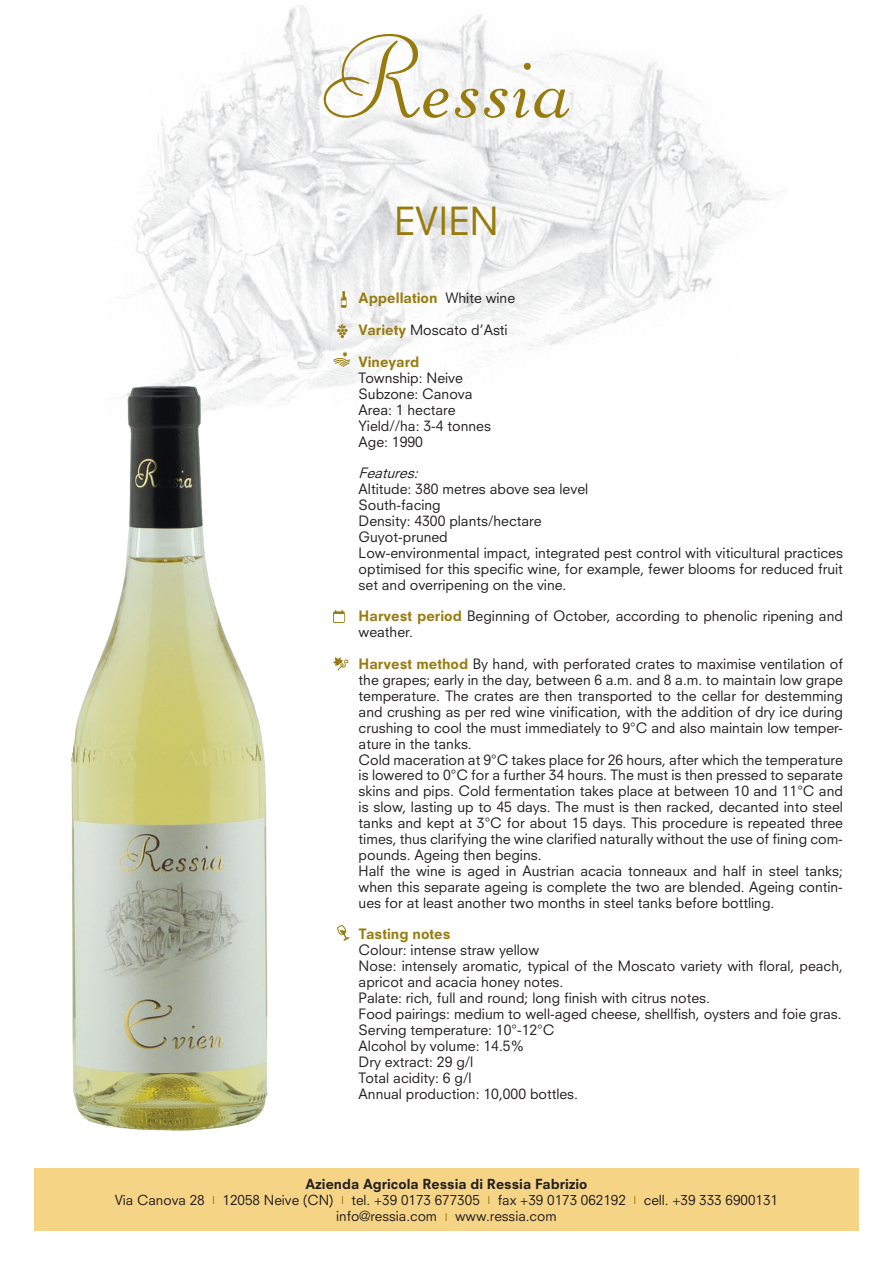
<style>
.page{position:relative;width:893px;height:1263px;background:#fff}
.page>*{position:absolute;margin:0;border:0;box-sizing:border-box;transform-origin:0 0}
.t1{font:37.8px "Neuzeit S";color:#977c0d}
.t2{font:13.95px/15.9px "Neuzeit S";color:#231f20}
.t3{font:800 13.95px "Neuzeit S";color:#977c0d}
.t4{font:italic 13.95px "Neuzeit S";color:#231f20}
.t5{font:13.5px/16.2px "Neuzeit S";color:#231f20;text-align:center}
.s1{font-weight:400;color:#231f20}
.s2{font-weight:800;color:#977c0d}
.s3{font-weight:800}
.s4{font-size:10.5px;color:#977c0d}
</style>
<div class="page">
<img style="left:133px;top:5px;width:638px;height:406px">
<svg style="left:324px;top:34px;width:125px;height:84px"></svg>
<svg style="left:455px;top:89px;width:114px;height:29px"></svg>
<div style="left:524px;top:63px;width:7px;height:7px;background:#977c0d;border-radius:50%"></div>
<div style="left:34px;top:1168px;width:825px;height:63px;background:#f6d485"></div>
<img style="left:71px;top:355px;width:222px;height:776px">
<svg style="left:341px;top:291px;width:6px;height:17px"></svg>
<svg style="left:337px;top:324px;width:11px;height:14px"></svg>
<svg style="left:333px;top:351px;width:17px;height:16px"></svg>
<svg style="left:333px;top:610px;width:12px;height:13px"></svg>
<div style="left:334px;top:615px;width:9px;height:7px;background:#fff"></div>
<svg style="left:333px;top:657px;width:16px;height:14px"></svg>
<svg style="left:337px;top:925px;width:12px;height:16px"></svg>
<h1 class="t1" style="left:394px;top:198px;width:106px">EVIEN</h1>
<p class="t3" style="left:359px;top:290px;width:158px">Appellation <span class="s1">White wine</span></p>
<p class="t2" style="left:359px;top:322px;width:151px"><span class="s2">Variety</span> Moscato d’Asti</p>
<p class="t3" style="left:359px;top:353px;width:62px">Vineyard</p>
<p class="t2" style="left:359px;top:370px;width:134px">Township: Neive<br>Subzone: Canova<br>Area: 1 hectare<br>Yield//ha: 3-4 tonnes<br>Age: 1990</p>
<p class="t4" style="left:359px;top:465px;width:65px">Features:</p>
<p class="t2" style="left:359px;top:481px;width:486px">Altitude: 380 metres above sea level<br>South-facing<br>Density: 4300 plants/hectare<br>Guyot-pruned<br>Low-environmental impact, integrated pest control with viticultural practices optimised for this specific wine, for example, fewer blooms for reduced fruit set and overripening on the vine.</p>
<p class="t2" style="left:359px;top:608px;width:486px"><span class="s2">Harvest period</span> Beginning of October, according to phenolic ripening and weather.</p>
<p class="t2" style="left:359px;top:656px;width:486px"><span class="s2">Harvest method</span> By hand, with perforated crates to maximise ventilation of the grapes; early in the day, between 6 a.m. and 8 a.m. to maintain low grape temperature. The crates are then transported to the cellar for destemming and crushing as per red wine vinification, with the addition of dry ice during crushing to cool the must immediately to 9°C and also maintain low temper&shy;ature in the tanks.<br>Cold maceration at 9°C takes place for 26 hours, after which the temperature is lowered to 0°C for a further 34 hours. The must is then pressed to separate skins and pips. Cold fermentation takes place at between 10 and 11°C and is slow, lasting up to 45 days. The must is then racked, decanted into steel tanks and kept at 3°C for about 15 days. This procedure is repeated three times, thus clarifying the wine clarified naturally without the use of fining com&shy;pounds. Ageing then begins.<br>Half the wine is aged in Austrian acacia tonneaux and half in steel tanks; when this separate ageing is complete the two are blended. Ageing contin&shy;ues for at least another two months in steel tanks before bottling.</p>
<p class="t3" style="left:359px;top:926px;width:93px">Tasting notes</p>
<p class="t2" style="left:359px;top:942px;width:486px">Colour: intense straw yellow<br>Nose: intensely aromatic, typical of the Moscato variety with floral, peach, apricot and acacia honey notes.<br>Palate: rich, full and round; long finish with citrus notes.<br>Food pairings: medium to well-aged cheese, shellfish, oysters and foie gras.<br>Serving temperature: 10°-12°C<br>Alcohol by volume: 14.5%<br>Dry extract: 29 g/l<br>Total acidity: 6 g/l<br>Annual production: 10,000 bottles.</p>
<p class="t5" style="left:115px;top:1176px;width:665px"><span class="s3">Azienda Agricola Ressia di Ressia Fabrizio<br></span>Via Canova 28 <span class="s4">I</span> 12058 Neive (CN) <span class="s4">I</span> tel. +39 0173 677305 <span class="s4">I</span> fax +39 0173 062192 <span class="s4">I</span> cell. +39 333 6900131 info@ressia.com <span class="s4">I</span> www.ressia.com</p>
</div>
